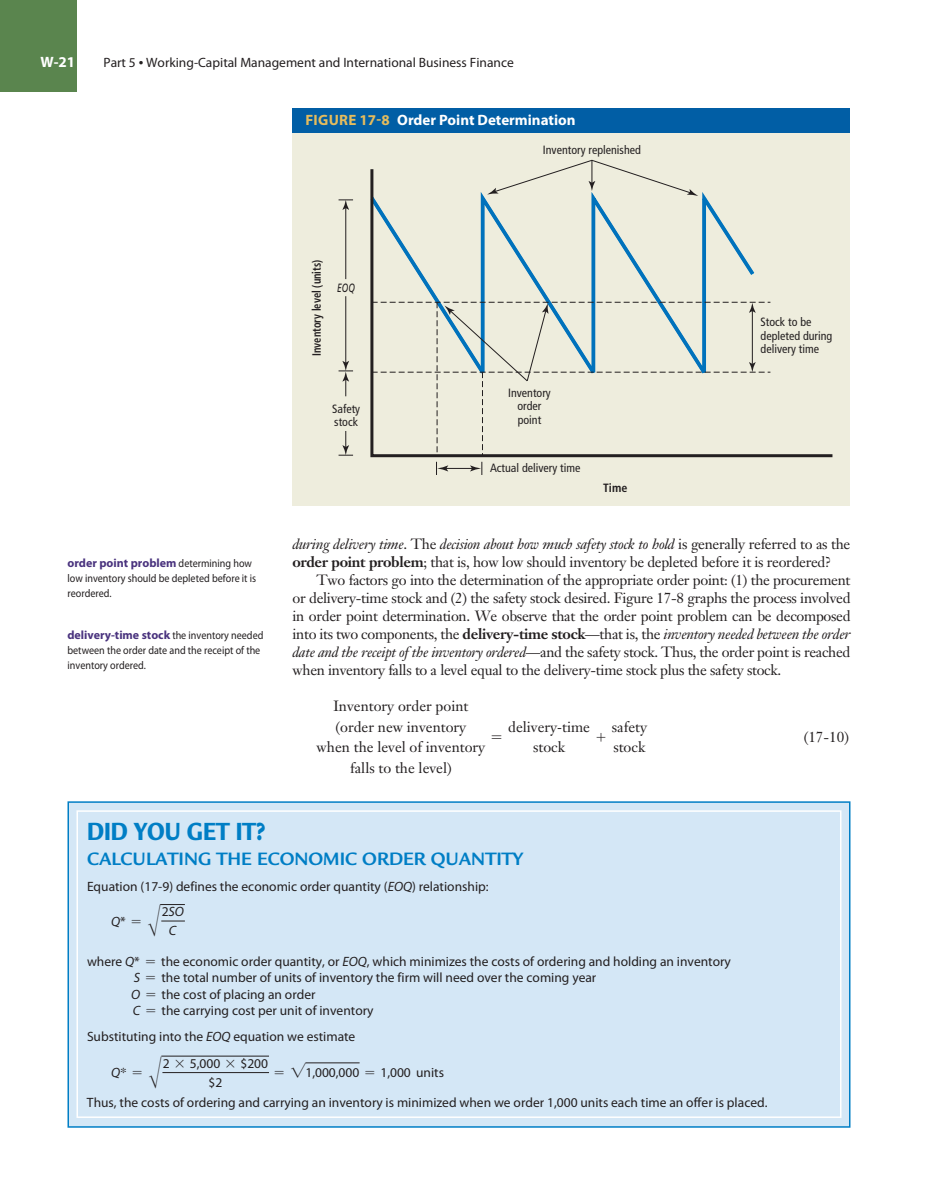
<style>
.page{position:relative;width:945px;height:1202px;background:#fff}
.page>*{position:absolute;margin:0;border:0;box-sizing:border-box;transform-origin:0 0}
.t1{font:900 27px "Legacy Sans Std";color:#007ec5;scale:.8 1}
.t2{font:700 19.5px "Legacy Sans Std";color:#007ec5;scale:.95 1}
.t3{font:700 15px "Myriad Pro";color:#fff}
.t4{font:700 15px "Myriad Pro";color:#e5bc5d}
.t5{font:14.7px/18px "Janson Text LT Std";letter-spacing:-.01em;color:#231f20}
.t6{font:14.7px "Pearson MATHPRO08";color:#231f20}
.t7{font:14.7px "Pearson MATHPRO02";color:#231f20}
.t8{font:13.5px/16.5px "Myriad Pro";color:#231f20}
.t9{font:italic 13.5px/18.9px "Myriad Pro";color:#231f20;text-align:center}
.t10{font:13.5px "Pearson MATHPRO20";color:#231f20}
.t11{font:condensed 12px/13.5px "Frutiger";color:#231f20}
.t12{font:700 12px "Myriad Pro";color:#4a337e}
.t13{font:700 condensed 12px "Frutiger";color:#231f20;scale:.87 1}
.t14{font:700 condensed 12px "Frutiger";color:#231f20}
.t15{font:italic 12px "Frutiger";color:#231f20;scale:.7 1}
.t16{font:11.25px/15px "Myriad Pro";color:#231f20;scale:.9 1}
.s1{font-size:16.5px}
.s2{color:#e5bc5d}
.s3{font-weight:400;font-size:11.25px;color:#231f20}
.s4{font-style:italic}
.s5{font-weight:700}
.s6{font-family:"Pearson MATHPRO11"}
.s7{font-style:normal}
.s8{font-family:"Pearson MATHPRO08";font-style:normal}
.s9{font-family:"Pearson MATHPRO08"}
.s10{font-family:"Pearson MATHPRO11";font-style:normal}
.s11{font-family:"Pearson MATHPRO02"}
.s12{font-family:"Pearson MATHPRO20"}
</style>
<div class="page">
<div style="left:0;top:0;width:76px;height:92px;background:#5a854e"></div>
<div style="left:68px;top:801px;width:782px;height:326px;background:#d4e7f6;border:2px solid #007ec5"></div>
<svg style="left:161px;top:920px;width:24px;height:1px"></svg>
<svg style="left:160px;top:904px;width:25px;height:1px"></svg>
<hr style="left:162px;top:1072px;width:107px;height:1px;background:#231f20">
<hr style="left:161px;top:1055px;width:108px;height:1px;background:#231f20">
<hr style="left:306px;top:1062px;width:54px;height:1px;background:#231f20">
<div style="left:76px;top:810px;width:766px;height:308px;border:2px solid #fff"></div>
<div style="left:292px;top:130px;width:558px;height:376px;background:#eeeddd"></div>
<div style="left:292px;top:108px;width:558px;height:24px;background:#015ea5"></div>
<hr style="left:345px;top:296px;width:1px;height:67px;background:#231f20">
<hr style="left:345px;top:207px;width:1px;height:72px;background:#231f20">
<svg style="left:370px;top:301px;width:462px;height:157px"></svg>
<svg style="left:339px;top:199px;width:14px;height:11px"></svg>
<svg style="left:339px;top:361px;width:14px;height:35px"></svg>
<svg style="left:436px;top:462px;width:46px;height:13px"></svg>
<svg style="left:339px;top:431px;width:14px;height:25px"></svg>
<svg style="left:370px;top:159px;width:400px;height:296px"></svg>
<p class="t3" style="left:40px;top:53px;width:36px">W-21</p>
<p class="t8" style="left:104px;top:54px;width:412px">Part 5 <span class="s1">•</span> Working-Capital Management and International Business Finance</p>
<p class="t4" style="left:305px;top:111px;width:34px">Figure</p>
<p class="t3" style="left:360px;top:111px;width:218px"><span class="s2">17-8</span> Order Point Determination</p>
<p class="t11" style="left:543px;top:143px;width:99px">Inventory replenished</p>
<p class="t12" style="left:67px;top:556px;width:186px">order point problem <span class="s3">determining how</span></p>
<p class="t16" style="left:67px;top:570px;width:211px">low inventory should be depleted before it is reordered.</p>
<p class="t12" style="left:68px;top:628px;width:197px">delivery-time stock <span class="s3">the inventory needed</span></p>
<p class="t16" style="left:67px;top:642px;width:216px">between the order date and the receipt of the inventory ordered.</p>
<p class="t13" style="left:309px;top:356px;width:112px;rotate:-90deg">Inventory level (units)</p>
<p class="t15" style="left:337px;top:280px;width:27px">EOQ</p>
<p class="t11" style="left:332px;top:402px;width:29px">Safety stock</p>
<p class="t11" style="left:508px;top:386px;width:44px;text-align:center">Inventory order point</p>
<p class="t11" style="left:490px;top:461px;width:92px">Actual delivery time</p>
<p class="t14" style="left:603px;top:481px;width:26px">Time</p>
<p class="t11" style="left:761px;top:315px;width:73px">Stock to be depleted during delivery time</p>
<p class="t5" style="left:292px;top:535px;width:559px"><span class="s4">during delivery time</span>. The <span class="s4">decision about how much safety stock to hold</span> is generally referred to as the <span class="s5">order point problem</span>; that is, how low should inventory be depleted before it is reordered?</p>
<p class="t5" style="left:292px;top:571px;width:560px;text-align:justify;text-indent:24px">Two factors go into the determination of the appropriate order point: (1) the procurement or delivery-time stock and (2) the safety stock desired. Figure 17-8 graphs the process involved in order point determination. We observe that the order point problem can be decomposed into its two components, the <span class="s5">delivery-time stock</span>—that is, the <span class="s4">inventory needed between the order date and the receipt of the inventory ordered</span>—and the safety stock. Thus, the order point is reached when inventory falls to a level equal to the delivery-time stock plus the safety stock.</p>
<p class="t5" style="left:317px;top:695px;width:170px;line-height:20.4px;text-align:center">Inventory order point (order new inventory<br>when the level of inventory falls to the level)</p>
<p class="t5" style="left:508px;top:716px;width:83px;line-height:20.5px;text-align:center">delivery<span class="s6">@</span>time stock</p>
<p class="t5" style="left:612px;top:716px;width:37px;line-height:20.5px">safety stock</p>
<p class="t5" style="left:804px;top:727px;width:47px">(17-10)</p>
<p class="t7" style="left:597px;top:728px;width:10px">+</p>
<p class="t6" style="left:492px;top:728px;width:11px">=</p>
<h1 class="t1" style="left:87px;top:815px;width:224px">DID YOU GET IT?</h1>
<h2 class="t2" style="left:87px;top:847px;width:26px">CALCULATING</h2>
<h2 class="t2" style="left:217px;top:847px;width:69px">THE ECONOMIC</h2>
<h2 class="t2" style="left:362px;top:847px;width:101px">ORDER QUANTITY</h2>
<p class="t8" style="left:87px;top:878px;width:403px">Equation (17-9) defines the economic order quantity (<span class="s4">EOQ</span>) relationship:</p>
<p class="t9" style="left:111px;top:911px;width:31px">Q<span class="s7">*</span> <span class="s8">=</span></p>
<p class="t10" style="left:148px;top:922px;width:13px">A</p>
<p class="t9" style="left:162px;top:902px;width:24px"><span class="s7">2</span>SO<br>C</p>
<p class="t8" style="left:131px;top:953px;width:601px;text-indent:-44px">where <span class="s4">Q</span>* <span class="s9">=</span> the economic order quantity, or <span class="s4">EOQ</span>, which minimizes the costs of ordering and holding an inventory <span class="s4">S</span> <span class="s9">=</span> the total number of units of inventory the firm will need over the coming year<br><span class="s4">O</span> <span class="s9">=</span> the cost of placing an order<br><span class="s4">C</span> <span class="s9">=</span> the carrying cost per unit of inventory</p>
<p class="t8" style="left:87px;top:1028px;width:270px">Substituting into the <span class="s4">EOQ</span> equation we estimate</p>
<p class="t9" style="left:111px;top:1063px;width:32px">Q<span class="s10">*</span> <span class="s8">=</span></p>
<p class="t10" style="left:149px;top:1074px;width:13px">A</p>
<p class="t8" style="left:163px;top:1053px;width:107px;line-height:18.9px;text-align:center">2 <span class="s11">*</span> 5,000 <span class="s11">*</span> $200 $2</p>
<p class="t8" style="left:275px;top:1064px;width:171px"><span class="s9">=</span> <span class="s12">2</span>1,000,000 <span class="s9">=</span> 1,000 units</p>
<p class="t8" style="left:87px;top:1094px;width:682px">Thus, the costs of ordering and carrying an inventory is minimized when we order 1,000 units each time an offer is placed.</p>
</div>
